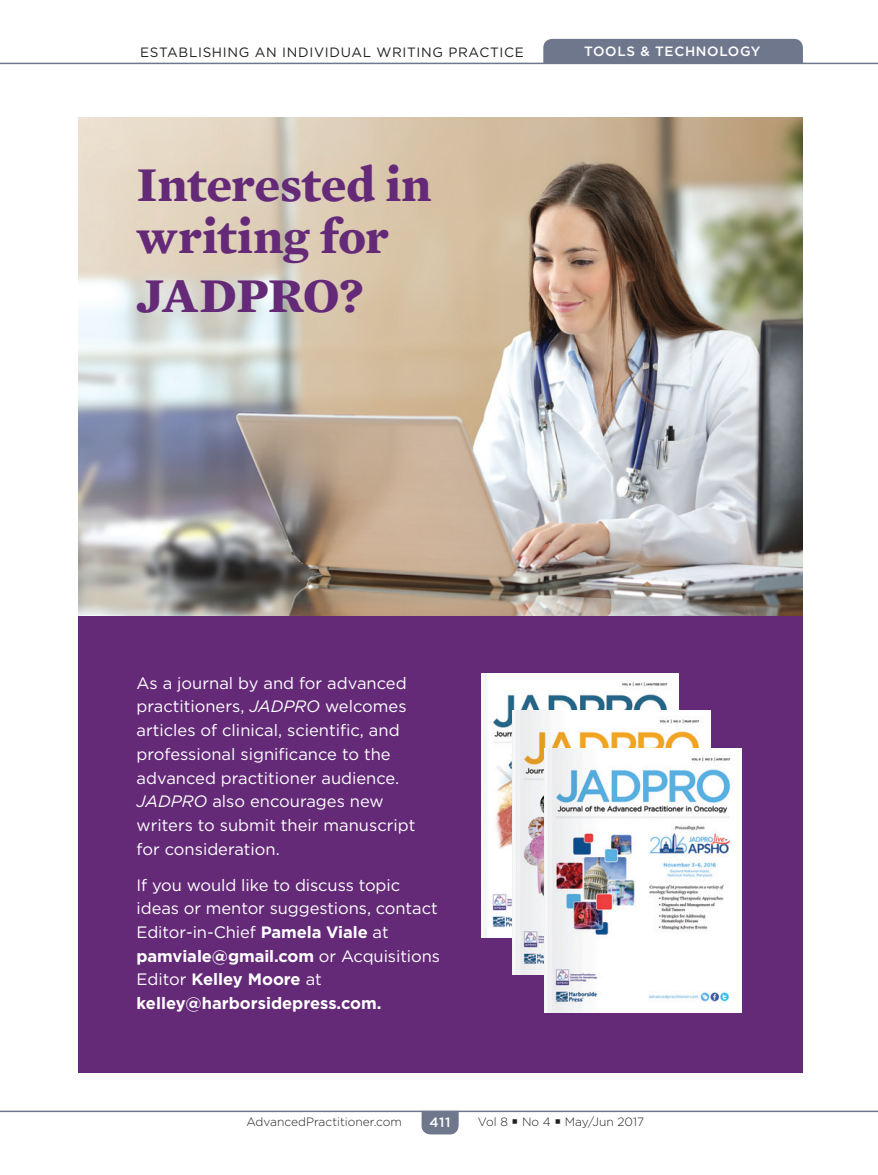
<style>
.page{position:relative;width:878px;height:1175px;background:#fff}
.page>*{position:absolute;margin:0;border:0;box-sizing:border-box;transform-origin:0 0}
.Subhead_2{font:700 49.5px/52.5px "Mercury Text G2";letter-spacing:-.01em;color:#642a78}
.Body_txt_no-indent{font:16.5px/23.7px "Gotham";color:#fff}
.t1{font:13.5px "Gotham";letter-spacing:.05em;color:#231f20}
.t2{font:500 13.5px "Gotham";letter-spacing:.05em;color:#fff}
.t3{font:300 12px "Gotham";color:#231f20}
.s1{font-style:italic}
.s2{font-weight:700}
</style>
<div class="page">
<hr style="left:0;top:1110px;width:878px;height:2px;background:#6e778c">
<svg style="left:421px;top:1110px;width:37px;height:24px"></svg>
<hr style="left:0;top:63px;width:878px;height:1px;background:#6e778c">
<div style="left:543px;top:39px;width:259px;height:24px;background:#6e778c"></div>
<div style="left:78px;top:615px;width:724px;height:457px;background:#642a78"></div>
<img style="left:78px;top:117px;width:724px;height:498px">
<img style="left:481px;top:673px;width:197px;height:264px">
<img style="left:512px;top:710px;width:198px;height:264px">
<img style="left:544px;top:748px;width:197px;height:264px">
<p class="t1" style="left:140px;top:43px;width:385px">ESTABLISHING AN INDIVIDUAL WRITING PRACTICE</p>
<p class="t2" style="left:584px;top:43px;width:178px">TOOLS &amp; TECHNOLOGY</p>
<p class="Subhead_2" style="left:136px;top:156px;width:296px">Interested in writing for</p>
<p class="Subhead_2" style="left:136px;top:267px;width:229px">JADPRO?</p>
<p class="Body_txt_no-indent" style="left:136px;top:670px;width:280px">As a journal by and for advanced practitioners, <span class="s1">JADPRO</span> welcomes articles of clinical, scientific, and professional significance to the advanced practitioner audience.<br><span class="s1">JADPRO</span> also encourages new writers to submit their manuscript for consideration.</p>
<p class="Body_txt_no-indent" style="left:136px;top:872px;width:305px">If you would like to discuss topic ideas or mentor suggestions, contact<br>Editor-in-Chief <span class="s2">Pamela Viale</span> at <span class="s2">pamviale@gmail.com</span> or Acquisitions<br>Editor <span class="s2">Kelley Moore</span> at <span class="s2">kelley@harborsidepress.com.</span></p>
<p class="t3" style="left:246px;top:1114px;width:157px">AdvancedPractitioner.com</p>
<p class="t2" style="left:429px;top:1113px;width:22px">411</p>
<p class="t3" style="left:478px;top:1113px;width:168px">Vol 8 ▪ No 4 ▪ May/Jun 2017</p>
</div>
